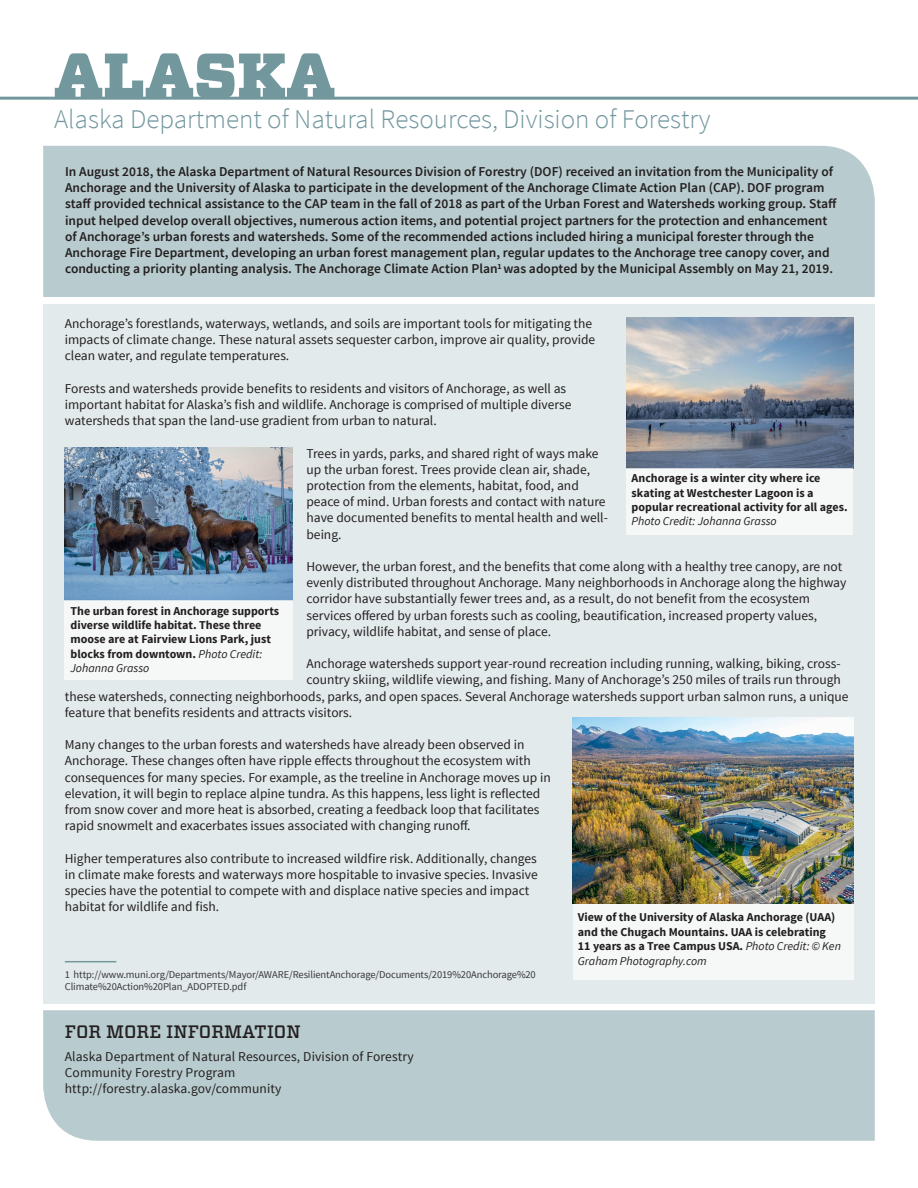
<style>
.page{position:relative;width:918px;height:1188px;background:#fff}
.page>*{position:absolute;margin:0;border:0;box-sizing:border-box;transform-origin:0 0}
.t1{font:900 63px "Vitesse";color:#72989e}
.t2{font:300 27px "Source Sans Pro";color:#71979e}
.t3{font:500 18px "Vitesse";color:#231f20}
.Body2{font:13.5px/16.2px "Source Sans Pro";color:#231f20}
.t4{font:600 13.5px/16.2px "Source Sans Pro";color:#231f20}
.t5{font:700 12px/14.4px "Source Sans Pro";color:#231f20}
.Footnote{font:10.5px/12.6px "Source Sans Pro";letter-spacing:-.01em;color:#383839}
.s1{font-weight:400;font-style:italic}
</style>
<div class="page">
<div style="left:43px;top:304px;width:832px;height:700px;background:#e3eaeb"></div>
<div style="left:43px;top:1010px;width:832px;height:131px;background:#b8cbce"></div>
<div style="left:43px;top:146px;width:832px;height:151px;background:#b8cbce"></div>
<hr style="left:0;top:97px;width:918px;height:3px;background:#72989e">
<hr style="left:65px;top:961px;width:51px;height:1px;background:#72989e">
<img style="left:65px;top:448px;width:228px;height:153px">
<div style="left:65px;top:601px;width:228px;height:79px;background:#f6f8f8"></div>
<img style="left:626px;top:318px;width:227px;height:151px">
<div style="left:626px;top:469px;width:227px;height:66px;background:#f6f8f8"></div>
<img style="left:573px;top:718px;width:280px;height:186px">
<div style="left:573px;top:904px;width:280px;height:76px;background:#f6f8f8"></div>
<p class="t1" style="left:54px;top:33px;width:283px">ALASKA</p>
<p class="t2" style="left:54px;top:102px;width:658px">Alaska Department of Natural Resources, Division of Forestry</p>
<p class="t4" style="left:65px;top:164px;width:773px">In August 2018, the Alaska Department of Natural Resources Division of Forestry (DOF) received an invitation from the Municipality of Anchorage and the University of Alaska to participate in the development of the Anchorage Climate Action Plan (CAP). DOF program staff provided technical assistance to the CAP team in the fall of 2018 as part of the Urban Forest and Watersheds working group. Staff input helped develop overall objectives, numerous action items, and potential project partners for the protection and enhancement of Anchorage’s urban forests and watersheds. Some of the recommended actions included hiring a municipal forester through the Anchorage Fire Department, developing an urban forest management plan, regular updates to the Anchorage tree canopy cover, and conducting a priority planting analysis. The Anchorage Climate Action Plan<sup>1</sup> was adopted by the Municipal Assembly on May 21, 2019.</p>
<p class="Body2" style="left:65px;top:316px;width:532px">Anchorage’s forestlands, waterways, wetlands, and soils are important tools for mitigating the impacts of climate change. These natural assets sequester carbon, improve air quality, provide clean water, and regulate temperatures.</p>
<p class="Body2" style="left:65px;top:380px;width:508px">Forests and watersheds provide benefits to residents and visitors of Anchorage, as well as important habitat for Alaska’s fish and wildlife. Anchorage is comprised of multiple diverse watersheds that span the land-use gradient from urban to natural.</p>
<p class="Body2" style="left:306px;top:445px;width:303px">Trees in yards, parks, and shared right of ways make up the urban forest. Trees provide clean air, shade, protection from the elements, habitat, food, and peace of mind. Urban forests and contact with nature have documented benefits to mental health and well&shy;being.</p>
<p class="Body2" style="left:306px;top:559px;width:542px">However, the urban forest, and the benefits that come along with a healthy tree canopy, are not evenly distributed throughout Anchorage. Many neighborhoods in Anchorage along the highway corridor have substantially fewer trees and, as a result, do not benefit from the ecosystem services offered by urban forests such as cooling, beautification, increased property values, privacy, wildlife habitat, and sense of place.</p>
<p class="Body2" style="left:306px;top:656px;width:536px">Anchorage watersheds support year-round recreation including running, walking, biking, cross-</p>
<p class="Body2" style="left:306px;top:672px;width:536px">country skiing, wildlife viewing, and fishing. Many of Anchorage’s 250 miles of trails run through</p>
<p class="Body2" style="left:65px;top:688px;width:785px">these watersheds, connecting neighborhoods, parks, and open spaces. Several Anchorage watersheds support urban salmon runs, a unique</p>
<p class="Body2" style="left:65px;top:704px;width:289px">feature that benefits residents and attracts visitors.</p>
<p class="Body2" style="left:65px;top:737px;width:488px">Many changes to the urban forests and watersheds have already been observed in Anchorage. These changes often have ripple effects throughout the ecosystem with consequences for many species. For example, as the treeline in Anchorage moves up in elevation, it will begin to replace alpine tundra. As this happens, less light is reflected from snow cover and more heat is absorbed, creating a feedback loop that facilitates rapid snowmelt and exacerbates issues associated with changing runoff.</p>
<p class="Body2" style="left:65px;top:850px;width:474px">Higher temperatures also contribute to increased wildfire risk. Additionally, changes in climate make forests and waterways more hospitable to invasive species. Invasive species have the potential to compete with and displace native species and impact habitat for wildlife and fish.</p>
<p class="t5" style="left:632px;top:472px;width:217px">Anchorage is a winter city where ice skating at Westchester Lagoon is a popular recreational activity for all ages.<br><span class="s1">Photo Credit: Johanna Grasso</span></p>
<p class="t5" style="left:70px;top:604px;width:210px">The urban forest in Anchorage supports diverse wildlife habitat. These three moose are at Fairview Lions Park, just blocks from downtown. <span class="s1">Photo Credit:<br>Johanna Grasso</span></p>
<p class="t5" style="left:578px;top:911px;width:265px">View of the University of Alaska Anchorage (UAA) and the Chugach Mountains. UAA is celebrating 11 years as a Tree Campus USA. <span class="s1">Photo Credit: © Ken Graham Photography.com</span></p>
<p class="Footnote" style="left:65px;top:968px;width:473px">1 http://www.muni.org/Departments/Mayor/AWARE/ResilientAnchorage/Documents/2019%20Anchorage%20<br>Climate%20Action%20Plan_ADOPTED.pdf</p>
<h3 class="t3" style="left:65px;top:1019px;width:237px">FOR MORE INFORMATION</h3>
<p class="Body2" style="left:65px;top:1049px;width:351px">Alaska Department of Natural Resources, Division of Forestry<br>Community Forestry Program http://forestry.alaska.gov/community</p>
</div>
